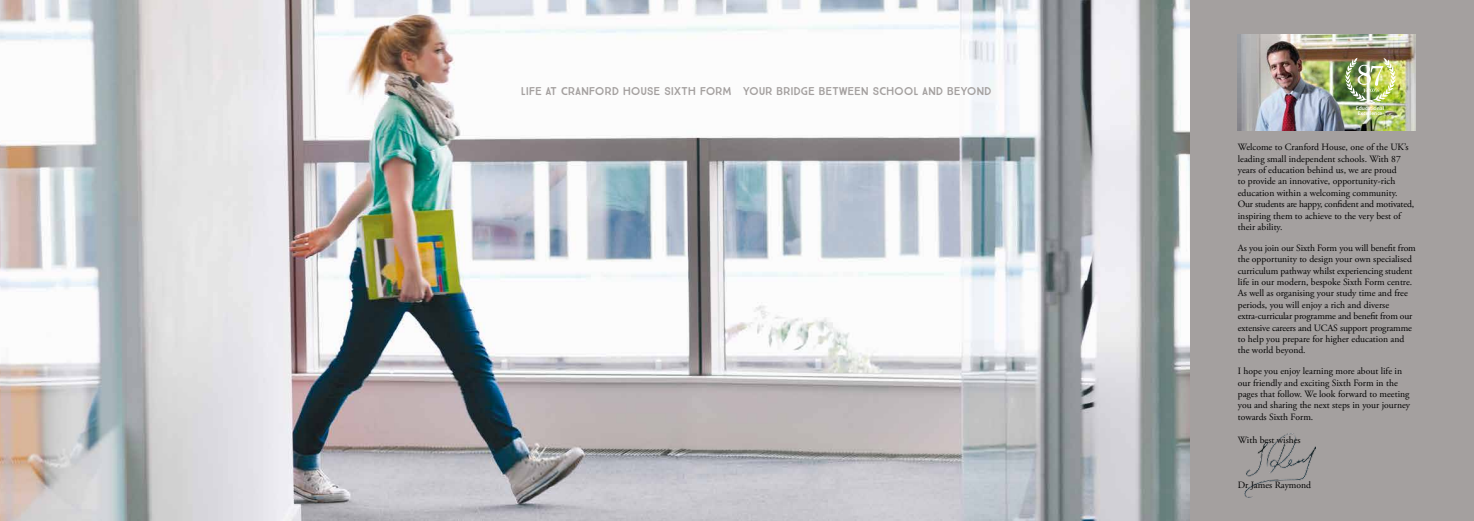
<style>
.page{position:relative;width:1474px;height:521px;background:#fff}
.page>*{position:absolute;margin:0;border:0;box-sizing:border-box;transform-origin:0 0}
.t1{font:11.38px "True North";letter-spacing:-.02em;color:#a4a09f}
.t2{font:9.62px/11.4px "Adobe Garamond Pro";color:#000}
.t3{font:700 5.16px/5.9px "Frutiger LT";color:#fff;text-align:center}
</style>
<div class="page">
<div style="left:1187px;top:0;width:286px;height:521px;background:#a4a09f"></div>
<img style="left:0;top:0;width:1189px;height:521px">
<img style="left:1244px;top:434px;width:71px;height:64px">
<img style="left:1237px;top:34px;width:178px;height:96px">
<img style="left:1345px;top:58px;width:50px;height:45px">
<p class="t1" style="left:520px;top:85px;width:472px">LIFE AT CRANFORD HOUSE SIXTH FORM YOUR BRIDGE BETWEEN SCHOOL AND BEYOND</p>
<p class="t3" style="left:1355px;top:105px;width:30px">Educational<br>Excellence</p>
<p class="t2" style="left:1237px;top:142px;width:178px">Welcome to Cranford House, one of the UK’s leading small independent schools. With 87 years of education behind us, we are proud<br>to provide an innovative, opportunity-rich education within a welcoming community.<br>Our students are happy, confident and motivated, inspiring them to achieve to the very best of their ability.</p>
<p class="t2" style="left:1237px;top:242px;width:179px">As you join our Sixth Form you will benefit from the opportunity to design your own specialised curriculum pathway whilst experiencing student life in our modern, bespoke Sixth Form centre.<br>As well as organising your study time and free periods, you will enjoy a rich and diverse extra-curricular programme and benefit from our extensive careers and UCAS support programme to help you prepare for higher education and the world beyond.</p>
<p class="t2" style="left:1237px;top:366px;width:174px">I hope you enjoy learning more about life in our friendly and exciting Sixth Form in the pages that follow. We look forward to meeting you and sharing the next steps in your journey towards Sixth Form.</p>
<p class="t2" style="left:1237px;top:434px;width:64px">With best wishes</p>
<p class="t2" style="left:1237px;top:480px;width:75px">Dr James Raymond</p>
</div>
